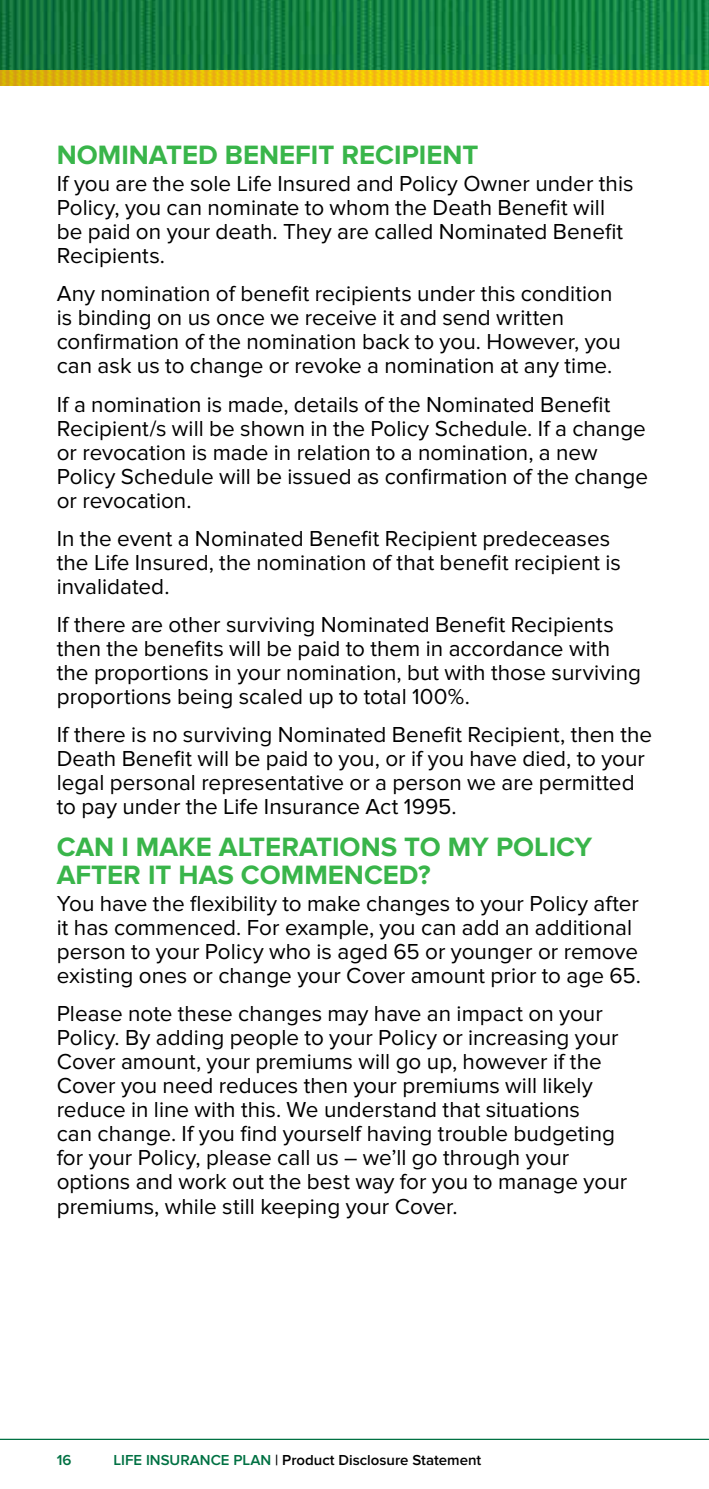
<style>
.page{position:relative;width:709px;height:1489px;background:#fff}
.page>*{position:absolute;margin:0;border:0;box-sizing:border-box;transform-origin:0 0}
.t1{font:700 27.5px/27.5px "Proxima Nova";color:#39b54a}
.t2{font:22.5px/24px "Proxima Nova";color:#000}
.t3{font:600 15px "Proxima Nova";color:#000}
.t4{font:600 15px "Proxima Nova";color:#007143}
.s1{color:#007143}
</style>
<div class="page">
<hr style="left:0;top:1438px;width:709px;height:1px;background:#007143">
<svg style="left:0;top:0;width:709px;height:85px;background:#398a38"></svg>
<p class="t1" style="left:57px;top:141px;width:423px">NOMINATED BENEFIT RECIPIENT</p>
<p class="t2" style="left:57px;top:172px;width:578px">If you are the sole Life Insured and Policy Owner under this Policy, you can nominate to whom the Death Benefit will be paid on your death. They are called Nominated Benefit Recipients.</p>
<p class="t2" style="left:57px;top:282px;width:565px">Any nomination of benefit recipients under this condition is binding on us once we receive it and send written confirmation of the nomination back to you. However, you can ask us to change or revoke a nomination at any time.</p>
<p class="t2" style="left:57px;top:392px;width:593px">If a nomination is made, details of the Nominated Benefit Recipient/s will be shown in the Policy Schedule. If a change or revocation is made in relation to a nomination, a new Policy Schedule will be issued as confirmation of the change or revocation.</p>
<p class="t2" style="left:57px;top:526px;width:566px">In the event a Nominated Benefit Recipient predeceases the Life Insured, the nomination of that benefit recipient is invalidated.</p>
<p class="t2" style="left:57px;top:613px;width:586px">If there are other surviving Nominated Benefit Recipients then the benefits will be paid to them in accordance with the proportions in your nomination, but with those surviving proportions being scaled up to total 100%.</p>
<p class="t2" style="left:57px;top:723px;width:597px">If there is no surviving Nominated Benefit Recipient, then the Death Benefit will be paid to you, or if you have died, to your legal personal representative or a person we are permitted to pay under the Life Insurance Act 1995.</p>
<p class="t1" style="left:57px;top:833px;width:537px">CAN I MAKE ALTERATIONS TO MY POLICY<br>AFTER IT HAS COMMENCED?</p>
<p class="t2" style="left:57px;top:891px;width:586px">You have the flexibility to make changes to your Policy after it has commenced. For example, you can add an additional person to your Policy who is aged 65 or younger or remove existing ones or change your Cover amount prior to age 65.</p>
<p class="t2" style="left:57px;top:1002px;width:572px">Please note these changes may have an impact on your Policy. By adding people to your Policy or increasing your Cover amount, your premiums will go up, however if the Cover you need reduces then your premiums will likely reduce in line with this. We understand that situations<br>can change. If you find yourself having trouble budgeting for your Policy, please call us – we’ll go through your options and work out the best way for you to manage your premiums, while still keeping your Cover.</p>
<p class="t4" style="left:57px;top:1451px;width:16px">16</p>
<p class="t3" style="left:113px;top:1451px;width:369px"><span class="s1">LIFE INSURANCE PLAN</span> | Product Disclosure Statement</p>
</div>
